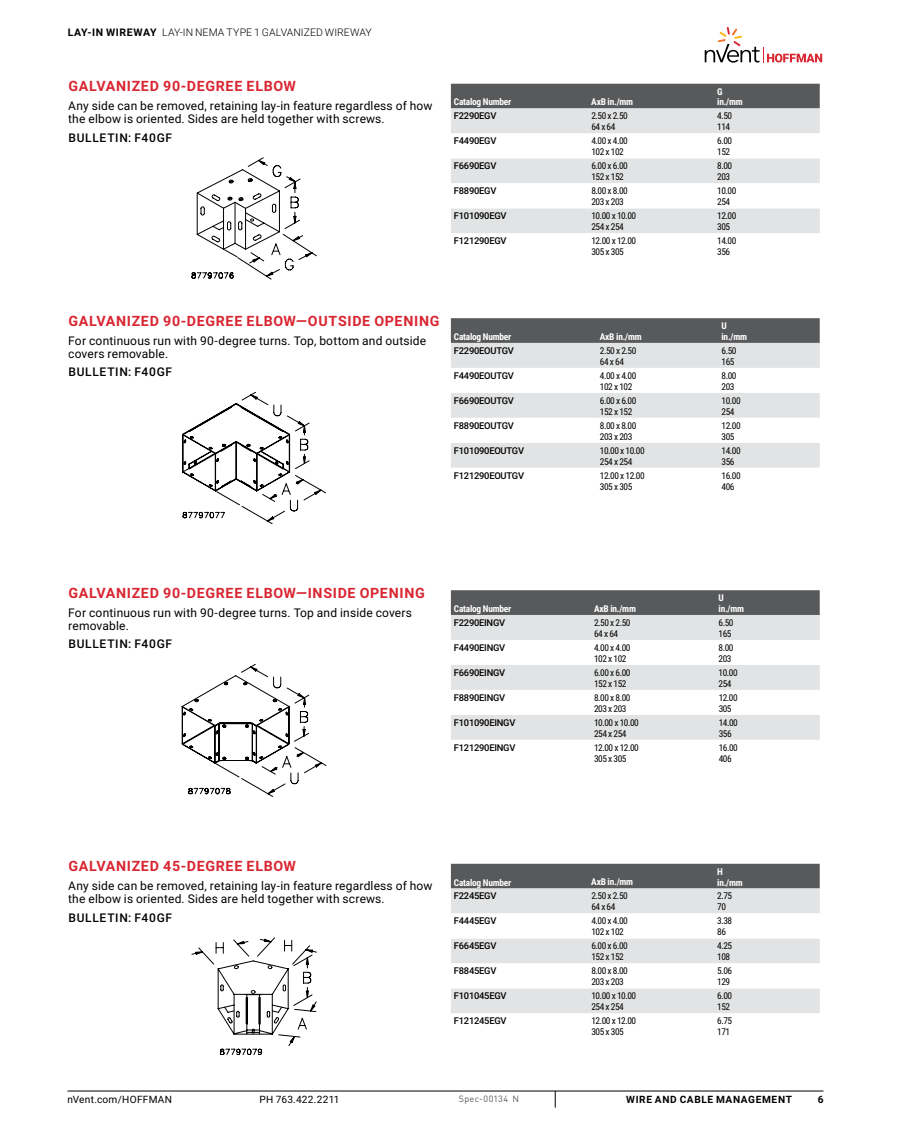
<style>
.page{position:relative;width:918px;height:1134px;background:#fff}
.page>*{position:absolute;margin:0;border:0;box-sizing:border-box;transform-origin:0 0}
.t1{font:700 14.25px "Roboto";letter-spacing:.045em;color:#d92632}
.t2{font:12px/12.8px "Roboto";letter-spacing:.015em;color:#000}
.t3{font:500 12px "Roboto";letter-spacing:.06em;color:#000}
.t4{font:300 10.5px "Roboto";letter-spacing:.01em;color:#000}
.t5{font:10.2px "Roboto";letter-spacing:.025em;color:#000}
.t6{font:700 10.2px "Roboto";letter-spacing:.065em;color:#000}
.t7{font:9.3px/10.8px "Roboto Condensed";letter-spacing:-.05em;color:#000}
.t8{font:500 9.3px "Roboto";letter-spacing:-.025em;color:#000}
.t9{font:700 9.3px/10.8px "Roboto Condensed";letter-spacing:-.025em;color:#fff}
.t10{font:9px "DIN Pro";letter-spacing:.03em;color:#58595b}
.s1{font-weight:700}
</style>
<div class="page">
<hr style="left:68px;top:1091px;width:756px;height:1px;background:#000">
<svg style="left:555px;top:1091px;width:1px;height:17px"></svg>
<svg style="left:705px;top:27px;width:117px;height:36px"></svg>
<svg style="left:192px;top:158px;width:125px;height:121px"></svg>
<div style="left:451px;top:84px;width:369px;height:24px;background:#58595b"></div>
<div style="left:451px;top:108px;width:369px;height:25px;background:#e2e3e4"></div>
<svg style="left:451px;top:158px;width:369px;height:75px;fill:#e2e3e4"></svg>
<svg style="left:182px;top:392px;width:144px;height:132px"></svg>
<svg style="left:451px;top:318px;width:369px;height:25px;background:#5a5b5d"></svg>
<div style="left:451px;top:343px;width:369px;height:25px;background:#e2e3e4"></div>
<svg style="left:451px;top:393px;width:369px;height:75px;fill:#e2e3e4"></svg>
<svg style="left:182px;top:664px;width:144px;height:133px"></svg>
<div style="left:451px;top:590px;width:369px;height:25px;background:#58595b"></div>
<div style="left:451px;top:615px;width:369px;height:25px;background:#e2e3e4"></div>
<svg style="left:451px;top:665px;width:369px;height:75px;fill:#e2e3e4"></svg>
<svg style="left:192px;top:938px;width:125px;height:117px"></svg>
<div style="left:451px;top:864px;width:369px;height:25px;background:#58595b"></div>
<div style="left:451px;top:889px;width:369px;height:24px;background:#e2e3e4"></div>
<svg style="left:451px;top:939px;width:369px;height:74px;fill:#e2e3e4"></svg>
<p class="t4" style="left:68px;top:25px;width:305px"><span class="s1">LAY-IN WI REWAY</span> LAY-IN N EMA TYPE 1 GALVANIZED WI REWAY</p>
<h1 class="t1" style="left:69px;top:76px;width:129px">GALVAN IZED 90-DEGREE</h1>
<h1 class="t1" style="left:247px;top:76px;width:51px">ELBOW</h1>
<p class="t2" style="left:68px;top:99px;width:366px">Any side can be removed, retaining lay-in feature regardless of how the elbow is oriented. Sides are held together with screws.</p>
<p class="t3" style="left:68px;top:129px;width:105px">BULLETIN: F40GF</p>
<p class="t9" style="left:454px;top:96px;width:59px">Catalog Number</p>
<p class="t9" style="left:591px;top:96px;width:43px">AxB in./mm</p>
<p class="t9" style="left:717px;top:86px;width:27px">G in./mm</p>
<p class="t8" style="left:454px;top:110px;width:44px">F2290EGV</p>
<p class="t7" style="left:591px;top:110px;width:38px">2.50 x 2.50<br>64 x 64</p>
<p class="t7" style="left:717px;top:110px;width:16px">4.50<br>114</p>
<p class="t8" style="left:454px;top:134px;width:44px">F4490EGV</p>
<p class="t7" style="left:591px;top:135px;width:38px">4.00 x 4.00<br>102 x 102</p>
<p class="t7" style="left:717px;top:135px;width:16px">6.00<br>152</p>
<p class="t8" style="left:454px;top:159px;width:44px">F6690EGV</p>
<p class="t7" style="left:591px;top:160px;width:38px">6.00 x 6.00<br>152 x 152</p>
<p class="t7" style="left:717px;top:160px;width:16px">8.00<br>203</p>
<p class="t8" style="left:454px;top:184px;width:44px">F8890EGV</p>
<p class="t7" style="left:591px;top:185px;width:38px">8.00 x 8.00<br>203 x 203</p>
<p class="t7" style="left:717px;top:185px;width:21px">10.00<br>254</p>
<p class="t8" style="left:454px;top:209px;width:54px">F101090EGV</p>
<p class="t7" style="left:591px;top:210px;width:46px">10.00 x 10.00<br>254 x 254</p>
<p class="t7" style="left:717px;top:210px;width:21px">12.00<br>305</p>
<p class="t8" style="left:454px;top:234px;width:54px">F121290EGV</p>
<p class="t7" style="left:591px;top:235px;width:46px">12.00 x 12.00<br>305 x 305</p>
<p class="t7" style="left:717px;top:235px;width:21px">14.00<br>356</p>
<h1 class="t1" style="left:69px;top:311px;width:129px">GALVAN IZED 90-DEGREE</h1>
<h1 class="t1" style="left:247px;top:311px;width:184px">ELBOW—OUTSIDE OPEN ING</h1>
<p class="t2" style="left:68px;top:334px;width:360px">For continuous run with 90-degree turns. Top, bottom and outside covers removable.</p>
<p class="t3" style="left:68px;top:364px;width:105px">BULLETIN: F40GF</p>
<p class="t9" style="left:454px;top:331px;width:59px">Catalog Number</p>
<p class="t9" style="left:600px;top:331px;width:43px">AxB in./mm</p>
<p class="t9" style="left:722px;top:320px;width:27px">U in./mm</p>
<p class="t8" style="left:454px;top:344px;width:62px">F2290EOUTGV</p>
<p class="t7" style="left:600px;top:345px;width:38px">2.50 x 2.50<br>64 x 64</p>
<p class="t7" style="left:722px;top:345px;width:16px">6.50<br>165</p>
<p class="t8" style="left:454px;top:369px;width:62px">F4490EOUTGV</p>
<p class="t7" style="left:600px;top:370px;width:38px">4.00 x 4.00<br>102 x 102</p>
<p class="t7" style="left:722px;top:370px;width:16px">8.00<br>203</p>
<p class="t8" style="left:454px;top:394px;width:62px">F6690EOUTGV</p>
<p class="t7" style="left:600px;top:395px;width:38px">6.00 x 6.00<br>152 x 152</p>
<p class="t7" style="left:722px;top:395px;width:21px">10.00<br>254</p>
<p class="t8" style="left:454px;top:419px;width:62px">F8890EOUTGV</p>
<p class="t7" style="left:600px;top:420px;width:38px">8.00 x 8.00<br>203 x 203</p>
<p class="t7" style="left:722px;top:420px;width:21px">12.00<br>305</p>
<p class="t8" style="left:454px;top:444px;width:72px">F101090EOUTGV</p>
<p class="t7" style="left:600px;top:445px;width:46px">10.00 x 10.00<br>254 x 254</p>
<p class="t7" style="left:722px;top:445px;width:21px">14.00<br>356</p>
<p class="t8" style="left:454px;top:469px;width:72px">F121290EOUTGV</p>
<p class="t7" style="left:600px;top:470px;width:46px">12.00 x 12.00<br>305 x 305</p>
<p class="t7" style="left:722px;top:470px;width:21px">16.00<br>406</p>
<h1 class="t1" style="left:69px;top:583px;width:129px">GALVAN IZED 90-DEGREE</h1>
<h1 class="t1" style="left:247px;top:583px;width:169px">ELBOW—INSIDE OPEN ING</h1>
<p class="t2" style="left:68px;top:606px;width:345px">For continuous run with 90-degree turns. Top and inside covers removable.</p>
<p class="t3" style="left:68px;top:636px;width:105px">BULLETIN: F40GF</p>
<p class="t9" style="left:454px;top:603px;width:59px">Catalog Number</p>
<p class="t9" style="left:594px;top:603px;width:43px">AxB in./mm</p>
<p class="t9" style="left:719px;top:592px;width:27px">U in./mm</p>
<p class="t8" style="left:454px;top:616px;width:53px">F2290EINGV</p>
<p class="t7" style="left:594px;top:617px;width:38px">2.50 x 2.50<br>64 x 64</p>
<p class="t7" style="left:719px;top:617px;width:16px">6.50<br>165</p>
<p class="t8" style="left:454px;top:641px;width:53px">F4490EINGV</p>
<p class="t7" style="left:594px;top:642px;width:38px">4.00 x 4.00<br>102 x 102</p>
<p class="t7" style="left:719px;top:642px;width:16px">8.00<br>203</p>
<p class="t8" style="left:454px;top:666px;width:53px">F6690EINGV</p>
<p class="t7" style="left:594px;top:667px;width:38px">6.00 x 6.00<br>152 x 152</p>
<p class="t7" style="left:719px;top:667px;width:21px">10.00<br>254</p>
<p class="t8" style="left:454px;top:691px;width:53px">F8890EINGV</p>
<p class="t7" style="left:594px;top:692px;width:38px">8.00 x 8.00<br>203 x 203</p>
<p class="t7" style="left:719px;top:692px;width:21px">12.00<br>305</p>
<p class="t8" style="left:454px;top:716px;width:63px">F101090EINGV</p>
<p class="t7" style="left:594px;top:717px;width:46px">10.00 x 10.00<br>254 x 254</p>
<p class="t7" style="left:719px;top:717px;width:21px">14.00<br>356</p>
<p class="t8" style="left:454px;top:741px;width:63px">F121290EINGV</p>
<p class="t7" style="left:594px;top:742px;width:46px">12.00 x 12.00<br>305 x 305</p>
<p class="t7" style="left:719px;top:742px;width:21px">16.00<br>406</p>
<h1 class="t1" style="left:69px;top:856px;width:129px">GALVAN IZED 45-DEGREE</h1>
<h1 class="t1" style="left:246px;top:856px;width:51px">ELBOW</h1>
<p class="t2" style="left:68px;top:879px;width:366px">Any side can be removed, retaining lay-in feature regardless of how the elbow is oriented. Sides are held together with screws.</p>
<p class="t3" style="left:68px;top:909px;width:105px">BULLETIN: F40GF</p>
<p class="t9" style="left:454px;top:876px;width:59px">Catalog Number</p>
<p class="t9" style="left:591px;top:876px;width:43px">AxB in./mm</p>
<p class="t9" style="left:717px;top:866px;width:27px">H in./mm</p>
<p class="t8" style="left:454px;top:890px;width:44px">F2245EGV</p>
<p class="t7" style="left:591px;top:890px;width:38px">2.50 x 2.50<br>64 x 64</p>
<p class="t7" style="left:717px;top:890px;width:16px">2.75<br>70</p>
<p class="t8" style="left:454px;top:915px;width:44px">F4445EGV</p>
<p class="t7" style="left:591px;top:915px;width:38px">4.00 x 4.00<br>102 x 102</p>
<p class="t7" style="left:717px;top:915px;width:16px">3.38<br>86</p>
<p class="t8" style="left:454px;top:940px;width:44px">F6645EGV</p>
<p class="t7" style="left:591px;top:940px;width:38px">6.00 x 6.00<br>152 x 152</p>
<p class="t7" style="left:717px;top:940px;width:16px">4.25<br>108</p>
<p class="t8" style="left:454px;top:965px;width:44px">F8845EGV</p>
<p class="t7" style="left:591px;top:965px;width:38px">8.00 x 8.00<br>203 x 203</p>
<p class="t7" style="left:717px;top:965px;width:16px">5.06<br>129</p>
<p class="t8" style="left:454px;top:989px;width:54px">F101045EGV</p>
<p class="t7" style="left:591px;top:990px;width:46px">10.00 x 10.00<br>254 x 254</p>
<p class="t7" style="left:717px;top:990px;width:16px">6.00<br>152</p>
<p class="t8" style="left:454px;top:1014px;width:54px">F121245EGV</p>
<p class="t7" style="left:591px;top:1015px;width:46px">12.00 x 12.00<br>305 x 305</p>
<p class="t7" style="left:717px;top:1015px;width:16px">6.75<br>171</p>
<p class="t5" style="left:67px;top:1092px;width:106px">nVent.com/HOFFMAN</p>
<p class="t5" style="left:259px;top:1092px;width:82px">PH 763.422.2211</p>
<p class="t10" style="left:459px;top:1092px;width:62px">Spec-00134 N</p>
<p class="t6" style="left:626px;top:1092px;width:167px">WIRE AND CABLE MANAGEMENT</p>
<p class="t6" style="left:818px;top:1092px;width:7px">6</p>
</div>
